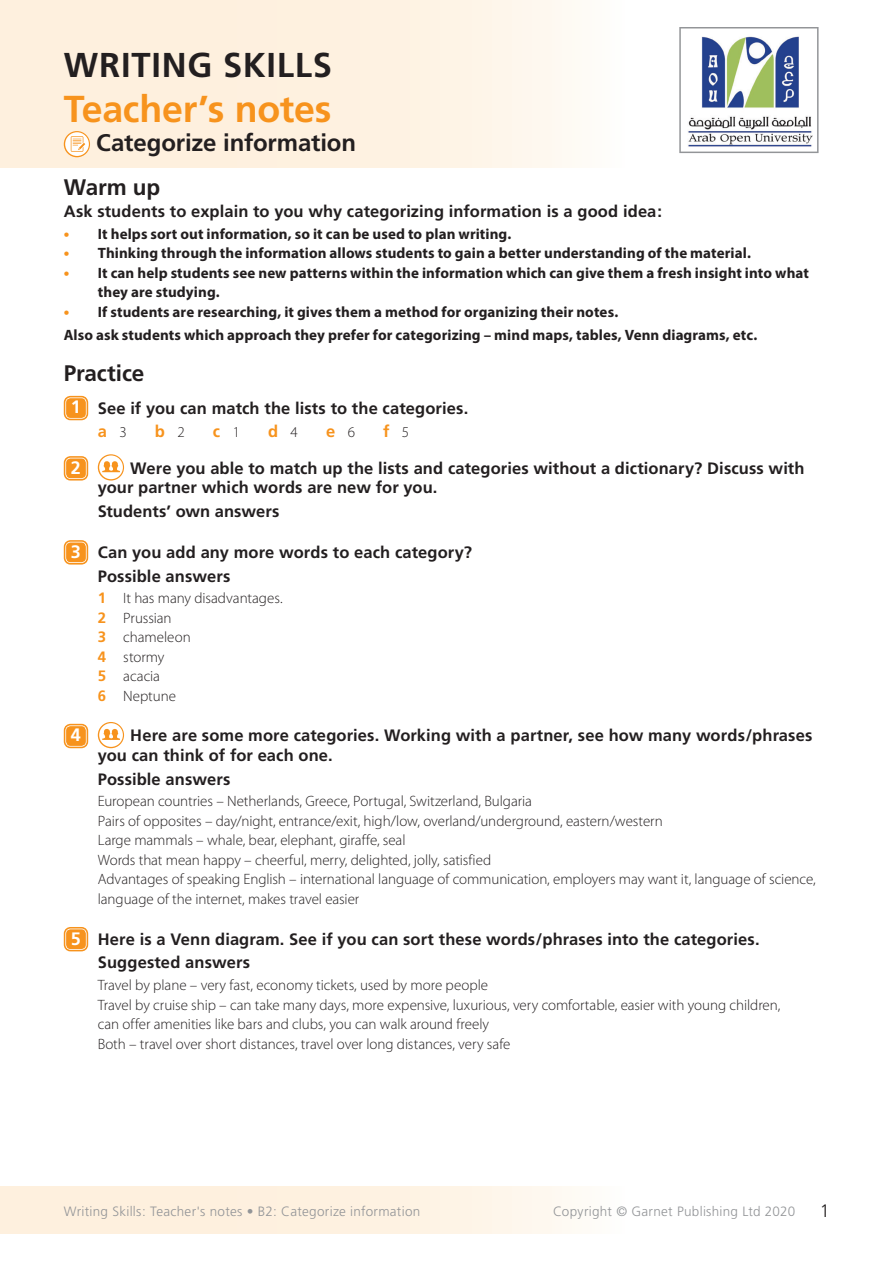
<style>
.page{position:relative;width:893px;height:1263px;background:#fff}
.page>*{position:absolute;margin:0;border:0;box-sizing:border-box;transform-origin:0 0}
.t1{font:700 37.5px "Frutiger";letter-spacing:-.005em;color:#f7931d}
.t2{font:700 34.5px "Frutiger";letter-spacing:.025em;color:#231f20}
.t3{font:700 24px "Frutiger";letter-spacing:-.005em;color:#231f20}
.t4{font:700 22.5px "Frutiger";letter-spacing:-.005em;color:#231f20}
.t5{font:700 18px "Frutiger";color:#fff}
.t6{font:300 18px "Frutiger";color:#231f20}
.t7{font:700 16.5px/23.7px "Frutiger";letter-spacing:.005em;color:#231f20}
.t8{font:700 16.5px "Frutiger";color:#f7931d}
.t9{font:300 15px/19.5px "Myriad Pro";letter-spacing:-.005em;color:#231f20}
.t10{font:700 15px/19.5px "Myriad Pro";letter-spacing:.005em;color:#231f20}
.t11{font:300 13.5px "Frutiger";letter-spacing:.02em;color:#939598}
.s1{font-size:16.5px;color:#f7931d}
.s2{font-size:18px;color:#fff}
.s3{color:#f7931d}
.s4{font-family:"Myriad Pro";font-weight:300;font-size:15px}
.s5{font-family:"Myriad Pro";font-weight:300;font-size:15px;color:#231f20}
.s6{font-family:"Frutiger";font-weight:700;color:#f7931d}
</style>
<div class="page">
<svg style="left:679px;top:27px;width:140px;height:126px"></svg>
<div style="left:0;top:0;width:624px;height:168px;background:linear-gradient(to right,#feedd8,#fef9f0)"></div>
<div style="left:66px;top:398px;width:20px;height:20px;background:#f7931d;border-radius:4px"></div>
<div style="left:64px;top:396px;width:24px;height:24px;border:2px solid #f7931d;border-radius:6px"></div>
<div style="left:67px;top:399px;width:18px;height:18px;border:2px solid #f7931d;border-radius:3px"></div>
<div style="left:66px;top:458px;width:20px;height:20px;background:#f7931d;border-radius:4px"></div>
<div style="left:64px;top:456px;width:24px;height:24px;border:2px solid #f7931d;border-radius:6px"></div>
<div style="left:67px;top:459px;width:18px;height:18px;border:2px solid #f7931d;border-radius:3px"></div>
<svg style="left:98px;top:454px;width:26px;height:26px"></svg>
<div style="left:66px;top:542px;width:20px;height:20px;background:#f7931d;border-radius:4px"></div>
<div style="left:64px;top:540px;width:24px;height:24px;border:2px solid #f7931d;border-radius:6px"></div>
<div style="left:67px;top:543px;width:18px;height:18px;border:2px solid #f7931d;border-radius:3px"></div>
<div style="left:66px;top:726px;width:20px;height:20px;background:#f7931d;border-radius:4px"></div>
<div style="left:64px;top:724px;width:24px;height:24px;border:2px solid #f7931d;border-radius:6px"></div>
<div style="left:67px;top:727px;width:18px;height:18px;border:2px solid #f7931d;border-radius:3px"></div>
<svg style="left:98px;top:722px;width:26px;height:26px"></svg>
<div style="left:66px;top:929px;width:20px;height:20px;background:#f7931d;border-radius:4px"></div>
<div style="left:64px;top:927px;width:24px;height:24px;border:2px solid #f7931d;border-radius:6px"></div>
<div style="left:67px;top:930px;width:18px;height:18px;border:2px solid #f7931d;border-radius:3px"></div>
<svg style="left:64px;top:131px;width:26px;height:26px"></svg>
<div style="left:0;top:1186px;width:624px;height:47px;background:linear-gradient(to right,#feedd8,#fef9f0)"></div>
<h2 class="t2" style="left:64px;top:45px;width:270px">WRITING SKILLS</h2>
<h1 class="t1" style="left:64px;top:87px;width:269px">Teacher’s notes</h1>
<h3 class="t3" style="left:96px;top:128px;width:261px">Categorize information</h3>
<h3 class="t4" style="left:64px;top:174px;width:98px">Warm up</h3>
<p class="t7" style="left:64px;top:200px;width:600px">Ask students to explain to you why categorizing information is a good idea:</p>
<p class="t10" style="left:64px;top:223px;width:449px"><span class="s1">•</span> It helps sort out information, so it can be used to plan writing.</p>
<p class="t10" style="left:64px;top:243px;width:689px"><span class="s1">•</span> Thinking through the information allows students to gain a better understanding of the material.</p>
<p class="t10" style="left:98px;top:262px;width:713px;text-indent:-34px"><span class="s1">•</span> It can help students see new patterns within the information which can give them a fresh insight into what they are studying.</p>
<p class="t10" style="left:64px;top:299px;width:695px;line-height:23.7px"><span class="s1">•</span> If students are researching, it gives them a method for organizing their notes.<br>Also ask students which approach they prefer for categorizing – mind maps, tables, Venn diagrams, etc.</p>
<h3 class="t4" style="left:64px;top:360px;width:82px">Practice</h3>
<p class="t7" style="left:98px;top:396px;width:372px;text-indent:-27px"><span class="s2">1</span> See if you can match the lists to the categories. <span class="s3">a</span> <span class="s4">3</span></p>
<p class="t8" style="left:155px;top:422px;width:31px">b <span class="s5">2</span></p>
<p class="t8" style="left:213px;top:422px;width:29px">c <span class="s5">1</span></p>
<p class="t8" style="left:268px;top:422px;width:31px">d <span class="s5">4</span></p>
<p class="t8" style="left:326px;top:422px;width:31px">e <span class="s5">6</span></p>
<p class="t8" style="left:383px;top:422px;width:28px">f <span class="s5">5</span></p>
<p class="t5" style="left:71px;top:457px;width:12px">2</p>
<p class="t7" style="left:98px;top:458px;width:708px;line-height:19.5px;text-indent:33px">Were you able to match up the lists and categories without a dictionary? Discuss with your partner which words are new for you.</p>
<p class="t7" style="left:98px;top:499px;width:183px">Students’ own answers</p>
<p class="t7" style="left:98px;top:540px;width:376px;text-indent:-27px"><span class="s2">3</span> Can you add any more words to each category?<br>Possible answers</p>
<p class="t9" style="left:98px;top:588px;width:186px"><span class="s6">1</span> It has many disadvantages.<br><span class="s6">2</span> Prussian<br><span class="s6">3</span> chameleon<br><span class="s6">4</span> stormy<br><span class="s6">5</span> acacia<br><span class="s6">6</span> Neptune</p>
<p class="t5" style="left:71px;top:724px;width:12px">4</p>
<p class="t7" style="left:98px;top:726px;width:716px;line-height:19.5px;text-indent:33px">Here are some more categories. Working with a partner, see how many words/phrases you can think of for each one.</p>
<p class="t7" style="left:98px;top:767px;width:134px">Possible answers</p>
<p class="t9" style="left:98px;top:791px;width:719px">European countries – Netherlands, Greece, Portugal, Switzerland, Bulgaria<br>Pairs of opposites – day/night, entrance/exit, high/low, overland/underground, eastern/western<br>Large mammals – whale, bear, elephant, giraffe, seal<br>Words that mean happy – cheerful, merry, delighted, jolly, satisfied<br>Advantages of speaking English – international language of communication, employers may want it, language of science, language of the internet, makes travel easier</p>
<p class="t7" style="left:98px;top:927px;width:663px;text-indent:-27px"><span class="s2">5</span> Here is a Venn diagram. See if you can sort these words/phrases into the categories.<br>Suggested answers</p>
<p class="t9" style="left:98px;top:975px;width:684px">Travel by plane – very fast, economy tickets, used by more people<br>Travel by cruise ship – can take many days, more expensive, luxurious, very comfortable, easier with young children, can offer amenities like bars and clubs, you can walk around freely<br>Both – travel over short distances, travel over long distances, very safe</p>
<p class="t11" style="left:64px;top:1204px;width:358px">Writing Skills: Teacher's notes • B2: Categorize information</p>
<p class="t11" style="left:553px;top:1204px;width:244px">Copyright © Garnet Publishing Ltd 2020</p>
<p class="t6" style="left:820px;top:1200px;width:12px">1</p>
</div>
